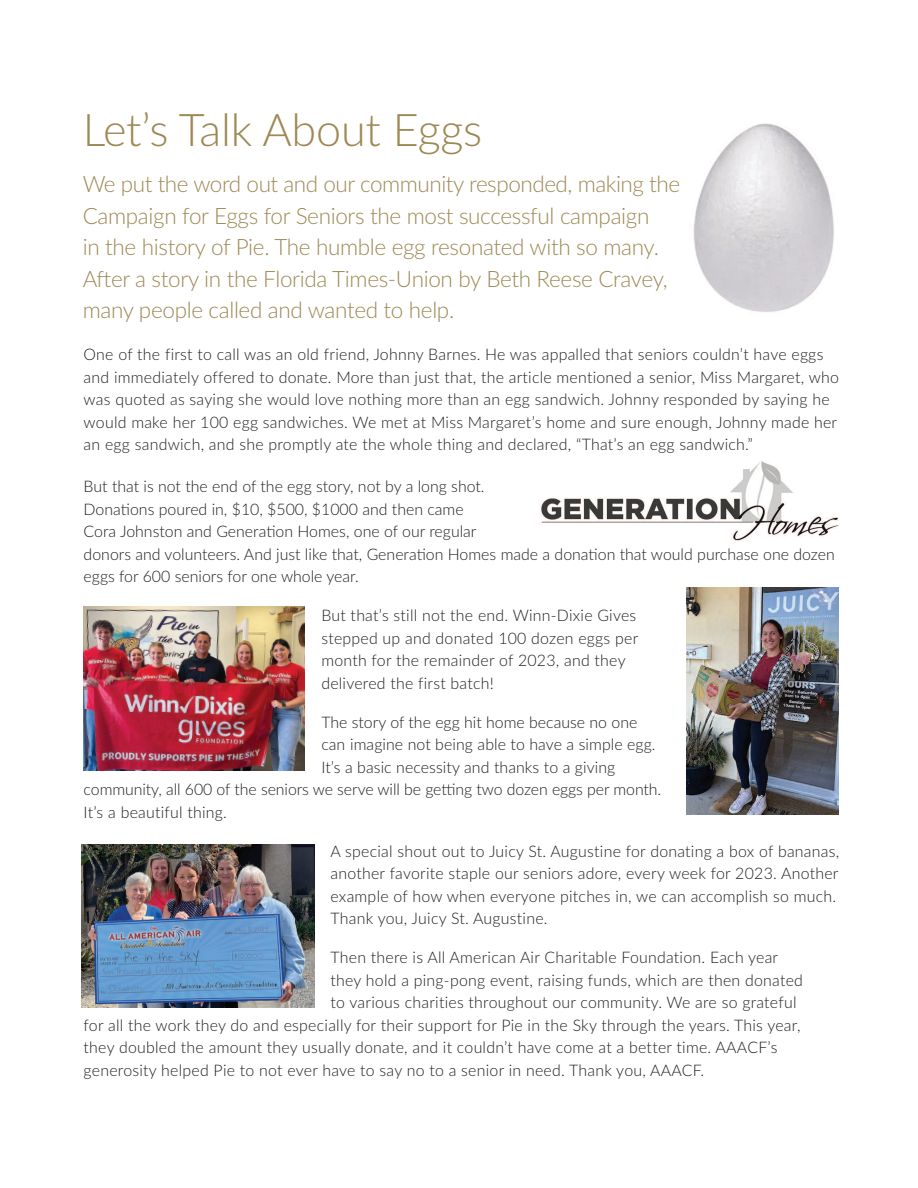
<style>
.page{position:relative;width:918px;height:1188px;background:#fff}
.page>*{position:absolute;margin:0;border:0;box-sizing:border-box;transform-origin:0 0}
.t1{font:300 45px "Lato";letter-spacing:-.005em;color:#9e8854}
.t2{font:300 22.5px/31.5px "Lato";letter-spacing:-.015em;color:#9e8854}
.t3{font:300 15.9px/22.5px "Lato";letter-spacing:.015em;color:#231f20}
.t4{font:300 15.9px "Lato";letter-spacing:-.005em;color:#231f20}
</style>
<div class="page">
<img style="left:693px;top:123px;width:141px;height:189px">
<img style="left:539px;top:461px;width:300px;height:80px">
<img style="left:81px;top:844px;width:233px;height:164px">
<img style="left:686px;top:588px;width:152px;height:226px">
<img style="left:83px;top:607px;width:222px;height:163px">
<h1 class="t1" style="left:83px;top:104px;width:401px">Let’s Talk About Eggs</h1>
<p class="t2" style="left:83px;top:169px;width:599px">We put the word out and our community responded, making the Campaign for Eggs for Seniors the most successful campaign<br>in the history of Pie. The humble egg resonated with so many.<br>After a story in the Florida Times-Union by Beth reese Cravey, many people called and wanted to help.</p>
<p class="t3" style="left:84px;top:343px;width:757px">One of the first to call was an old friend, Johnny Barnes. He was appalled that seniors couldn’t have eggs and immediately offered to donate. More than just that, the article mentioned a senior, Miss Margaret, who was quoted as saying she would love nothing more than an egg sandwich. Johnny responded by saying he would make her 100 egg sandwiches. We met at Miss Margaret’s home and sure enough, Johnny made her an egg sandwich, and she promptly ate the whole thing and declared, “That’s an egg sandwich.”</p>
<p class="t3" style="left:84px;top:475px;width:753px">But that is not the end of the egg story, not by a long shot.<br>Donations poured in, $10, $500, $1000 and then came<br>Cora Johnston and Generation Homes, one of our regular<br>donors and volunteers. And just like that, Generation Homes made a donation that would purchase one dozen eggs for 600 seniors for one whole year.</p>
<p class="t3" style="left:321px;top:604px;width:318px">But that’s still not the end. Winn-Dixie Gives stepped up and donated 100 dozen eggs per month for the remainder of 2023, and they delivered the first batch!</p>
<p class="t3" style="left:321px;top:711px;width:318px">The story of the egg hit home because no one</p>
<p class="t3" style="left:321px;top:733px;width:336px">can imagine not being able to have a simple egg.</p>
<p class="t3" style="left:321px;top:756px;width:295px">It’s a basic necessity and thanks to a giving</p>
<p class="t4" style="left:84px;top:780px;width:579px">community, all 600 of the seniors we serve will be getting two dozen eggs per month.</p>
<p class="t3" style="left:84px;top:801px;width:145px">It’s a beautiful thing.</p>
<p class="t3" style="left:331px;top:840px;width:510px">A special shout out to Juicy St. Augustine for donating a box of bananas, another favorite staple our seniors adore, every week for 2023. Another example of how when everyone pitches in, we can accomplish so much.<br>Thank you, Juicy St. Augustine.</p>
<p class="t3" style="left:331px;top:946px;width:449px">Then there is All American Air Charitable Foundation. Each year</p>
<p class="t3" style="left:331px;top:969px;width:474px">they hold a ping-pong event, raising funds, which are then donated</p>
<p class="t3" style="left:331px;top:991px;width:468px">to various charities throughout our community. We are so grateful</p>
<p class="t3" style="left:84px;top:1014px;width:718px">for all the work they do and especially for their support for Pie in the Sky through the years. This year,</p>
<p class="t3" style="left:84px;top:1036px;width:695px">they doubled the amount they usually donate, and it couldn’t have come at a better time. AAACF’s</p>
<p class="t3" style="left:84px;top:1059px;width:622px">generosity helped Pie to not ever have to say no to a senior in need. Thank you, AAACF.</p>
</div>
